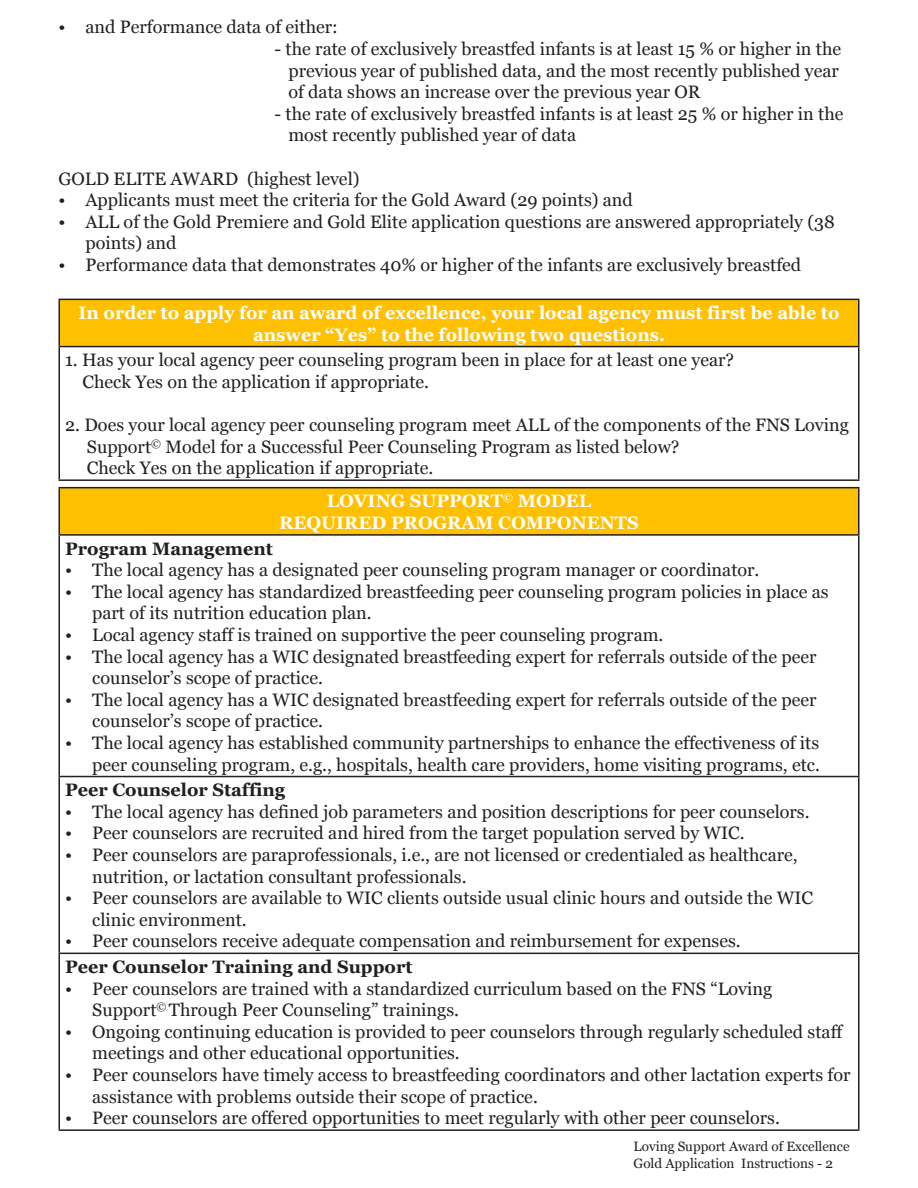
<style>
.page{position:relative;width:918px;height:1188px;background:#fff}
.page>*{position:absolute;margin:0;border:0;box-sizing:border-box;transform-origin:0 0}
.t1{font:18px/21.6px "Vani";color:#231f20}
.t2{font:700 18px/21.6px "Vani";color:#fff;text-align:center}
.t3{font:700 18px "Vani";color:#231f20}
.t4{font:13.5px/16.2px "Vani";color:#231f20}
</style>
<div class="page">
<div style="left:59px;top:299px;width:800px;height:48px;background:#ffc000"></div>
<hr style="left:58px;top:299px;width:802px;height:1px;background:#231f20">
<hr style="left:58px;top:300px;width:2px;height:46px;background:#231f20">
<hr style="left:858px;top:300px;width:2px;height:46px;background:#231f20">
<hr style="left:58px;top:346px;width:802px;height:1px;background:#231f20">
<hr style="left:58px;top:347px;width:2px;height:132px;background:#231f20">
<hr style="left:858px;top:347px;width:2px;height:132px;background:#231f20">
<hr style="left:58px;top:479px;width:802px;height:2px;background:#231f20">
<div style="left:59px;top:488px;width:800px;height:47px;background:#ffc000"></div>
<hr style="left:58px;top:487px;width:802px;height:1px;background:#231f20">
<hr style="left:58px;top:488px;width:2px;height:46px;background:#231f20">
<hr style="left:858px;top:488px;width:2px;height:46px;background:#231f20">
<hr style="left:58px;top:534px;width:802px;height:2px;background:#231f20">
<hr style="left:58px;top:536px;width:2px;height:240px;background:#231f20">
<hr style="left:858px;top:536px;width:2px;height:240px;background:#231f20">
<hr style="left:58px;top:776px;width:802px;height:1px;background:#231f20">
<hr style="left:58px;top:777px;width:2px;height:176px;background:#231f20">
<hr style="left:858px;top:777px;width:2px;height:176px;background:#231f20">
<hr style="left:58px;top:953px;width:802px;height:1px;background:#231f20">
<hr style="left:58px;top:954px;width:2px;height:175px;background:#231f20">
<hr style="left:858px;top:954px;width:2px;height:175px;background:#231f20">
<hr style="left:58px;top:1129px;width:802px;height:2px;background:#231f20">
<p class="t1" style="left:58px;top:16px;width:281px">• and Performance data of either:</p>
<p class="t1" style="left:288px;top:38px;width:554px;text-indent:-14px">- the rate of exclusively breastfed infants is at least 15 % or higher in the previous year of published data, and the most recently published year of data shows an increase over the previous year OR</p>
<p class="t1" style="left:288px;top:103px;width:557px;text-indent:-14px">- the rate of exclusively breastfed infants is at least 25 % or higher in the most recently published year of data</p>
<p class="t1" style="left:58px;top:168px;width:303px">GOLD ELITE AWARD (highest level)</p>
<p class="t1" style="left:58px;top:189px;width:576px">• Applicants must meet the criteria for the Gold Award (29 points) and</p>
<p class="t1" style="left:86px;top:211px;width:751px;text-indent:-27px">• ALL of the Gold Premiere and Gold Elite application questions are answered appropriately (38 points) and</p>
<p class="t1" style="left:58px;top:254px;width:744px">• Performance data that demonstrates 40% or higher of the infants are exclusively breastfed</p>
<p class="t2" style="left:79px;top:302px;width:762px">In order to apply for an award of excellence, your local agency must first be able to answer “Yes” to the following two questions.</p>
<p class="t1" style="left:65px;top:349px;width:670px">1. Has your local agency peer counseling program been in place for at least one year?</p>
<p class="t1" style="left:83px;top:371px;width:348px">Check Yes on the application if appropriate.</p>
<p class="t1" style="left:87px;top:414px;width:763px;text-indent:-22px">2. Does your local agency peer counseling program meet ALL of the components of the FNS Loving<br>Support<sup>©</sup> Model for a Successful Peer Counseling Program as listed below?</p>
<p class="t1" style="left:87px;top:457px;width:348px">Check Yes on the application if appropriate.</p>
<p class="t2" style="left:327px;top:490px;width:266px">LOVING SUPPORT<sup>©</sup> MODEL</p>
<p class="t2" style="left:279px;top:512px;width:361px">REQUIRED PROGRAM COMPONENTS</p>
<p class="t3" style="left:65px;top:538px;width:209px">Program Management</p>
<p class="t1" style="left:65px;top:559px;width:696px">• The local agency has a designated peer counseling program manager or coordinator.</p>
<p class="t1" style="left:92px;top:581px;width:738px;text-indent:-27px">• The local agency has standardized breastfeeding peer counseling program policies in place as part of its nutrition education plan.</p>
<p class="t1" style="left:65px;top:624px;width:600px">• Local agency staff is trained on supportive the peer counseling program.</p>
<p class="t1" style="left:92px;top:646px;width:726px;text-indent:-27px">• The local agency has a WIC designated breastfeeding expert for referrals outside of the peer counselor’s scope of practice.</p>
<p class="t1" style="left:92px;top:689px;width:726px;text-indent:-27px">• The local agency has a WIC designated breastfeeding expert for referrals outside of the peer counselor’s scope of practice.</p>
<p class="t1" style="left:65px;top:732px;width:756px;text-align:right">• The local agency has established community partnerships to enhance the effectiveness of its peer counseling program, e.g., hospitals, health care providers, home visiting programs, etc.</p>
<p class="t3" style="left:65px;top:779px;width:222px">Peer Counselor Staffing</p>
<p class="t1" style="left:65px;top:801px;width:746px">• The local agency has defined job parameters and position descriptions for peer counselors.</p>
<p class="t1" style="left:65px;top:822px;width:681px">• Peer counselors are recruited and hired from the target population served by WIC.</p>
<p class="t1" style="left:92px;top:844px;width:707px;text-indent:-27px">• Peer counselors are paraprofessionals, i.e., are not licensed or credentialed as healthcare, nutrition, or lactation consultant professionals.</p>
<p class="t1" style="left:92px;top:887px;width:722px;text-indent:-27px">• Peer counselors are available to WIC clients outside usual clinic hours and outside the WIC clinic environment.</p>
<p class="t1" style="left:65px;top:930px;width:677px">• Peer counselors receive adequate compensation and reimbursement for expenses.</p>
<p class="t3" style="left:65px;top:956px;width:349px">Peer Counselor Training and Support</p>
<p class="t1" style="left:92px;top:978px;width:682px;text-indent:-27px">• Peer counselors are trained with a standardized curriculum based on the FNS “Loving<br>Support<sup>©</sup> Through Peer Counseling” trainings.</p>
<p class="t1" style="left:92px;top:1021px;width:752px;text-indent:-27px">• Ongoing continuing education is provided to peer counselors through regularly scheduled staff meetings and other educational opportunities.</p>
<p class="t1" style="left:92px;top:1064px;width:760px;text-indent:-27px">• Peer counselors have timely access to breastfeeding coordinators and other lactation experts for assistance with problems outside their scope of practice.</p>
<p class="t1" style="left:65px;top:1107px;width:716px">• Peer counselors are offered opportunities to meet regularly with other peer counselors.</p>
<p class="t4" style="left:634px;top:1139px;width:217px">Loving Support Award of Excellence<br>Gold Application Instructions - 2</p>
</div>
